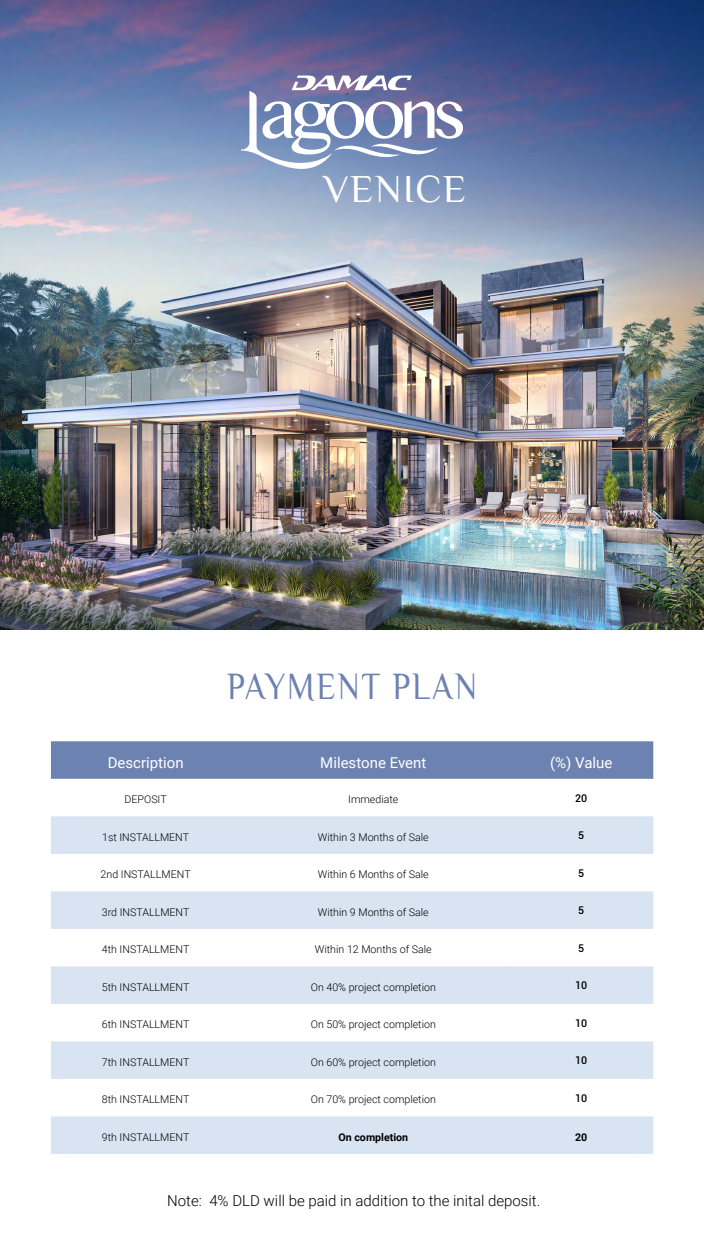
<style>
.page{position:relative;width:704px;height:1260px;background:#fff}
.page>*{position:absolute;margin:0;border:0;box-sizing:border-box;transform-origin:0 0}
.t1{font:38.94px "El Messiri";letter-spacing:.04em;color:#fff}
.t2{font:38px "El Messiri";letter-spacing:.06em;color:#6c82b1;scale:.85 1}
.t3{font:300 15px "Roboto";color:#000}
.t4{font:15px "Roboto";color:#fff}
.t5{font:300 10.62px "Roboto";color:#000}
.t6{font:500 10.62px "Roboto";color:#000}
.t7{font:700 10.62px "Roboto";color:#000}
</style>
<div class="page">
<img style="left:0;top:0;width:703px;height:630px">
<svg style="left:241px;top:75px;width:221px;height:101px"></svg>
<div style="left:51px;top:741px;width:601px;height:38px;background:#6c82b1"></div>
<div style="left:51px;top:816px;width:601px;height:38px;background:#d8e4f2"></div>
<svg style="left:51px;top:891px;width:601px;height:263px;fill:#d8e4f2"></svg>
<h1 class="t1" style="left:323px;top:163px;width:144px">VENICE</h1>
<h2 class="t2" style="left:227px;top:661px;width:295px">PAYMENT PLAN</h2>
<h3 class="t4" style="left:108px;top:752px;width:77px">Description</h3>
<h3 class="t4" style="left:320px;top:752px;width:108px">Milestone Event</h3>
<h3 class="t4" style="left:549px;top:752px;width:64px">%( ) Value</h3>
<p class="t5" style="left:124px;top:792px;width:44px">DEPOSIT</p>
<p class="t5" style="left:348px;top:792px;width:52px">Immediate</p>
<p class="t6" style="left:575px;top:790px;width:14px">20</p>
<p class="t5" style="left:102px;top:829px;width:88px">1st INSTALLMENT</p>
<p class="t5" style="left:318px;top:829px;width:112px">Within 3 Months of Sale</p>
<p class="t6" style="left:578px;top:828px;width:8px">5</p>
<p class="t5" style="left:101px;top:867px;width:91px">2nd INSTALLMENT</p>
<p class="t5" style="left:318px;top:867px;width:112px">Within 6 Months of Sale</p>
<p class="t6" style="left:578px;top:865px;width:8px">5</p>
<p class="t5" style="left:102px;top:904px;width:89px">3rd INSTALLMENT</p>
<p class="t5" style="left:318px;top:904px;width:112px">Within 9 Months of Sale</p>
<p class="t6" style="left:578px;top:902px;width:8px">5</p>
<p class="t5" style="left:102px;top:942px;width:89px">4th INSTALLMENT</p>
<p class="t5" style="left:315px;top:942px;width:118px">Within 12 Months of Sale</p>
<p class="t6" style="left:578px;top:940px;width:8px">5</p>
<p class="t5" style="left:102px;top:979px;width:89px">5th INSTALLMENT</p>
<p class="t5" style="left:310px;top:979px;width:126px">On 40% project completion</p>
<p class="t6" style="left:575px;top:977px;width:14px">10</p>
<p class="t5" style="left:102px;top:1017px;width:89px">6th INSTALLMENT</p>
<p class="t5" style="left:310px;top:1017px;width:126px">On 50% project completion</p>
<p class="t6" style="left:575px;top:1015px;width:14px">10</p>
<p class="t5" style="left:102px;top:1054px;width:89px">7th INSTALLMENT</p>
<p class="t5" style="left:310px;top:1054px;width:126px">On 60% project completion</p>
<p class="t6" style="left:575px;top:1052px;width:14px">10</p>
<p class="t5" style="left:102px;top:1092px;width:89px">8th INSTALLMENT</p>
<p class="t5" style="left:310px;top:1092px;width:126px">On 70% project completion</p>
<p class="t6" style="left:575px;top:1090px;width:14px">10</p>
<p class="t5" style="left:102px;top:1129px;width:89px">9th INSTALLMENT</p>
<p class="t7" style="left:338px;top:1129px;width:71px">On completion</p>
<p class="t7" style="left:574px;top:1129px;width:14px">20</p>
<h3 class="t3" style="left:167px;top:1190px;width:36px">Note:</h3>
<h3 class="t3" style="left:209px;top:1190px;width:332px">4% DLD will be paid in addition to the inital deposit.</h3>
</div>
